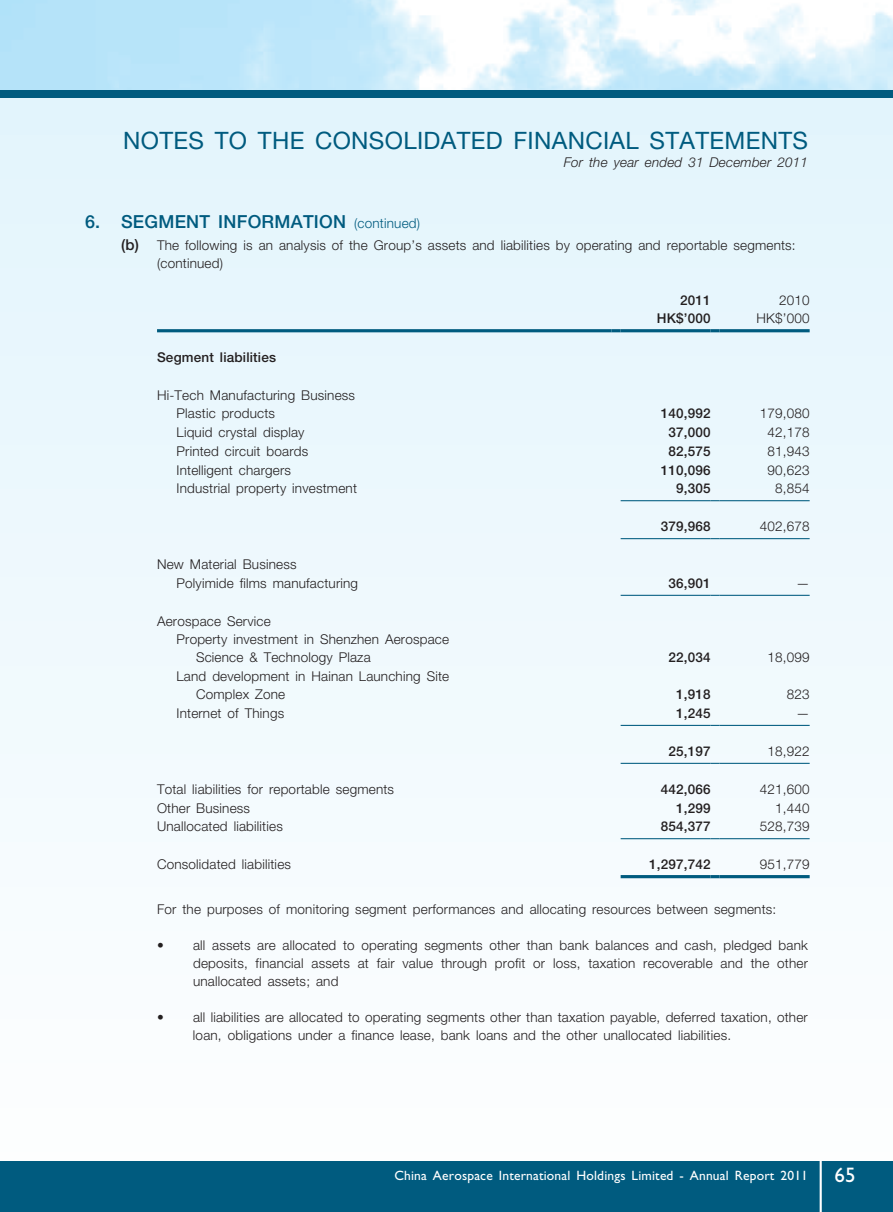
<style>
.page{position:relative;width:893px;height:1212px;background:#fff}
.page>*{position:absolute;margin:0;border:0;box-sizing:border-box;transform-origin:0 0}
.t1{font:24px "Helvetica Neue LT Std";letter-spacing:.015em;color:#005b7f}
.t2{font:21px "Gill Sans Std";color:#fff}
.t3{font:500 18px "Helvetica Neue LT Std";letter-spacing:.015em;color:#005b7f}
.t4{font:300 13.5px/18px "Helvetica Neue LT Std";letter-spacing:.015em;color:#231f20}
.t5{font:500 13.5px "Helvetica Neue LT Std";letter-spacing:.015em;color:#231f20}
.t6{font:13.5px "Gill Sans Std";letter-spacing:.015em;color:#fff}
.t7{font:italic 300 13.5px "Helvetica Neue LT Std";letter-spacing:.015em;color:#231f20}
.s1{font-weight:300;font-size:13.5px}
.s2{font-weight:500;font-size:15px}
</style>
<div class="page">
<div style="left:0;top:95px;width:893px;height:1117px;background:#f0f9fd"></div>
<img style="left:0;top:0;width:893px;height:91px">
<div style="left:0;top:91px;width:893px;height:7px;background:#005b7f"></div>
<div style="left:0;top:1161px;width:893px;height:51px;background:#005b7f"></div>
<hr style="left:820px;top:1161px;width:2px;height:51px;background:#fff">
<hr style="left:621px;top:500px;width:90px;height:1px;background:#005b7f">
<hr style="left:720px;top:500px;width:90px;height:1px;background:#005b7f">
<hr style="left:621px;top:538px;width:90px;height:1px;background:#005b7f">
<hr style="left:720px;top:538px;width:90px;height:1px;background:#005b7f">
<hr style="left:621px;top:595px;width:90px;height:1px;background:#005b7f">
<hr style="left:720px;top:595px;width:90px;height:1px;background:#005b7f">
<hr style="left:621px;top:725px;width:90px;height:1px;background:#005b7f">
<hr style="left:720px;top:725px;width:90px;height:1px;background:#005b7f">
<hr style="left:621px;top:763px;width:90px;height:1px;background:#005b7f">
<hr style="left:720px;top:763px;width:90px;height:1px;background:#005b7f">
<hr style="left:621px;top:838px;width:90px;height:1px;background:#005b7f">
<hr style="left:720px;top:838px;width:90px;height:1px;background:#005b7f">
<hr style="left:621px;top:875px;width:90px;height:3px;background:#005b7f">
<svg style="left:711px;top:875px;width:9px;height:3px"></svg>
<hr style="left:720px;top:875px;width:90px;height:3px;background:#005b7f">
<hr style="left:157px;top:329px;width:455px;height:3px;background:#005b7f">
<svg style="left:612px;top:329px;width:9px;height:3px"></svg>
<hr style="left:621px;top:329px;width:90px;height:3px;background:#005b7f">
<svg style="left:711px;top:329px;width:9px;height:3px"></svg>
<hr style="left:720px;top:329px;width:90px;height:3px;background:#005b7f">
<h1 class="t1" style="left:123px;top:126px;width:686px">NOTES TO THE CONSOLIDATED FINANCIAL STATEMENTS</h1>
<p class="t7" style="left:564px;top:154px;width:246px">For the year ended 31 December 2011</p>
<h3 class="t3" style="left:85px;top:210px;width:336px">6. SEGMENT INFORMATION <span class="s1">(continued)</span></h3>
<p class="t4" style="left:157px;top:236px;width:640px;text-indent:-36px"><span class="s2">(b)</span> The following is an analysis of the Group’s assets and liabilities by operating and reportable segments: (continued)</p>
<p class="t5" style="left:680px;top:292px;width:32px">2011</p>
<p class="t4" style="left:779px;top:290px;width:32px">2010</p>
<p class="t5" style="left:657px;top:310px;width:55px">HK$’000</p>
<p class="t4" style="left:756px;top:309px;width:55px">HK$’000</p>
<p class="t5" style="left:157px;top:349px;width:121px">Segment liabilities</p>
<p class="t4" style="left:177px;top:385px;width:180px;line-height:18.8px;text-indent:-20px">Hi-Tech Manufacturing Business<br>Plastic products</p>
<p class="t5" style="left:661px;top:405px;width:51px">140,992</p>
<p class="t4" style="left:760px;top:404px;width:51px">179,080</p>
<p class="t4" style="left:177px;top:423px;width:129px">Liquid crystal display</p>
<p class="t5" style="left:668px;top:424px;width:44px">37,000</p>
<p class="t4" style="left:767px;top:423px;width:44px">42,178</p>
<p class="t4" style="left:177px;top:442px;width:133px">Printed circuit boards</p>
<p class="t5" style="left:668px;top:443px;width:44px">82,575</p>
<p class="t4" style="left:767px;top:442px;width:44px">81,943</p>
<p class="t4" style="left:177px;top:460px;width:116px">Intelligent chargers</p>
<p class="t5" style="left:661px;top:462px;width:51px">110,096</p>
<p class="t4" style="left:767px;top:460px;width:44px">90,623</p>
<p class="t4" style="left:177px;top:479px;width:182px">Industrial property investment</p>
<p class="t5" style="left:676px;top:480px;width:36px">9,305</p>
<p class="t4" style="left:775px;top:479px;width:36px">8,854</p>
<p class="t5" style="left:661px;top:518px;width:51px">379,968</p>
<p class="t4" style="left:760px;top:517px;width:51px">402,678</p>
<p class="t4" style="left:177px;top:555px;width:183px;line-height:18.8px;text-indent:-20px">New Material Business<br>Polyimide films manufacturing</p>
<p class="t5" style="left:668px;top:575px;width:44px">36,901</p>
<p class="t4" style="left:796px;top:574px;width:15px">—</p>
<p class="t4" style="left:157px;top:612px;width:115px">Aerospace Service</p>
<p class="t4" style="left:177px;top:630px;width:274px">Property investment in Shenzhen Aerospace</p>
<p class="t4" style="left:196px;top:648px;width:176px">Science &amp; Technology Plaza</p>
<p class="t5" style="left:668px;top:650px;width:44px">22,034</p>
<p class="t4" style="left:767px;top:648px;width:44px">18,099</p>
<p class="t4" style="left:196px;top:667px;width:255px;text-indent:-20px">Land development in Hainan Launching Site<br>Complex Zone</p>
<p class="t5" style="left:676px;top:686px;width:36px">1,918</p>
<p class="t4" style="left:787px;top:685px;width:24px">823</p>
<p class="t4" style="left:177px;top:704px;width:109px">Internet of Things</p>
<p class="t5" style="left:676px;top:705px;width:36px">1,245</p>
<p class="t4" style="left:796px;top:704px;width:15px">—</p>
<p class="t5" style="left:668px;top:743px;width:44px">25,197</p>
<p class="t4" style="left:767px;top:742px;width:44px">18,922</p>
<p class="t4" style="left:157px;top:780px;width:239px">Total liabilities for reportable segments</p>
<p class="t5" style="left:661px;top:781px;width:51px">442,066</p>
<p class="t4" style="left:760px;top:780px;width:51px">421,600</p>
<p class="t4" style="left:157px;top:798px;width:95px">Other Business</p>
<p class="t5" style="left:676px;top:800px;width:36px">1,299</p>
<p class="t4" style="left:775px;top:798px;width:36px">1,440</p>
<p class="t4" style="left:157px;top:817px;width:127px">Unallocated liabilities</p>
<p class="t5" style="left:661px;top:818px;width:51px">854,377</p>
<p class="t4" style="left:760px;top:817px;width:51px">528,739</p>
<p class="t4" style="left:157px;top:855px;width:135px">Consolidated liabilities</p>
<p class="t5" style="left:649px;top:856px;width:63px">1,297,742</p>
<p class="t4" style="left:760px;top:855px;width:51px">951,779</p>
<p class="t4" style="left:157px;top:900px;width:621px">For the purposes of monitoring segment performances and allocating resources between segments:</p>
<p class="t4" style="left:193px;top:936px;width:616px;text-align:justify;text-indent:-36px">• all assets are allocated to operating segments other than bank balances and cash, pledged bank deposits, financial assets at fair value through profit or loss, taxation recoverable and the other unallocated assets; and</p>
<p class="t4" style="left:193px;top:1008px;width:616px;text-indent:-36px">• all liabilities are allocated to operating segments other than taxation payable, deferred taxation, other loan, obligations under a finance lease, bank loans and the other unallocated liabilities.</p>
<p class="t6" style="left:394px;top:1167px;width:415px">China Aerospace International Holdings Limited - Annual Report 2011</p>
<h2 class="t2" style="left:834px;top:1163px;width:23px">65</h2>
</div>
